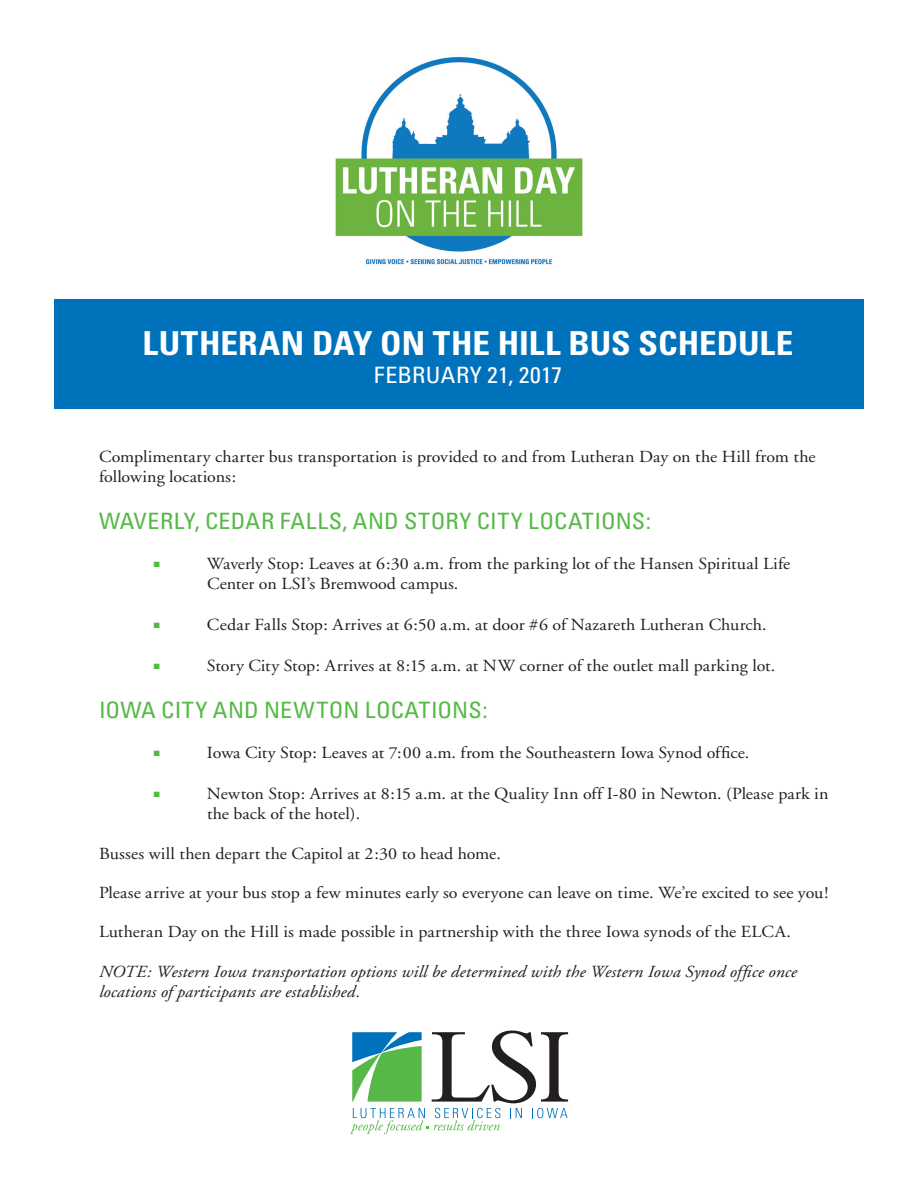
<style>
.page{position:relative;width:918px;height:1188px;background:#fff}
.page>*{position:absolute;margin:0;border:0;box-sizing:border-box;transform-origin:0 0}
.Body_01{font:700 condensed 33px "Univers";color:#fff;scale:1.06 1}
.Body_01-2{font:condensed 22.5px "Univers";letter-spacing:.015em;color:#56b947;scale:1.06 1}
.Body_01-3{font:condensed 22.5px "Univers";letter-spacing:.01em;color:#fff;scale:1.06 1}
.Body_01-4{font:18.3px "Minion Pro";color:#56b947;scale:1.06 1}
.Body_01-5{font:16.95px/19.8px "Adobe Garamond";color:#231f20;scale:1.06 1}
.Body_01-6{font:italic 16.95px/19.8px "Adobe Garamond";color:#231f20;scale:1.06 1}
</style>
<div class="page">
<svg style="left:350px;top:1031px;width:218px;height:103px"></svg>
<img style="left:317px;top:57px;width:284px;height:243px">
<div style="left:54px;top:300px;width:810px;height:109px;background:#0072bc"></div>
<p class="Body_01" style="left:143px;top:323px;width:615px">LUTHERAN DAY ON THE HILL BUS SCHEDULE</p>
<p class="Body_01-3" style="left:374px;top:361px;width:179px">FEBRUARY 21, 2017</p>
<p class="Body_01-5" style="left:99px;top:447px;width:678px">Complimentary charter bus transportation is provided to and from Lutheran Day on the Hill from the following locations:</p>
<p class="Body_01-2" style="left:99px;top:506px;width:522px">WAVERLY, CEDAR FALLS, AND STORY CITY LOCATIONS:</p>
<p class="Body_01-4" style="left:153px;top:551px;width:9px">■</p>
<p class="Body_01-5" style="left:207px;top:555px;width:552px">Waverly Stop: Leaves at 6:30 a.m. from the parking lot of the Hansen Spiritual Life<br>Center on LSI’s Bremwood campus.</p>
<p class="Body_01-4" style="left:153px;top:612px;width:9px">■</p>
<p class="Body_01-5" style="left:207px;top:615px;width:529px">Cedar Falls Stop: Arrives at 6:50 a.m. at door #6 of Nazareth Lutheran Church.</p>
<p class="Body_01-4" style="left:153px;top:653px;width:9px">■</p>
<p class="Body_01-5" style="left:207px;top:656px;width:538px">Story City Stop: Arrives at 8:15 a.m. at NW corner of the outlet mall parking lot.</p>
<p class="Body_01-2" style="left:99px;top:695px;width:368px">IOWA CITY AND NEWTON LOCATIONS:</p>
<p class="Body_01-4" style="left:153px;top:740px;width:9px">■</p>
<p class="Body_01-5" style="left:207px;top:744px;width:513px">Iowa City Stop: Leaves at 7:00 a.m. from the Southeastern Iowa Synod office.</p>
<p class="Body_01-4" style="left:153px;top:781px;width:9px">■</p>
<p class="Body_01-5" style="left:207px;top:784px;width:588px">Newton Stop: Arrives at 8:15 a.m. at the Quality Inn off I-80 in Newton. (Please park in the back of the hotel).</p>
<p class="Body_01-5" style="left:99px;top:844px;width:381px">Busses will then depart the Capitol at 2:30 to head home.</p>
<p class="Body_01-5" style="left:99px;top:883px;width:690px">Please arrive at your bus stop a few minutes early so everyone can leave on time. We’re excited to see you!</p>
<p class="Body_01-5" style="left:99px;top:923px;width:654px">Lutheran Day on the Hill is made possible in partnership with the three Iowa synods of the ELCA.</p>
<p class="Body_01-6" style="left:99px;top:962px;width:660px">NOTE: Western Iowa transportation options will be determined with the Western Iowa Synod office once locations of participants are established.</p>
</div>
